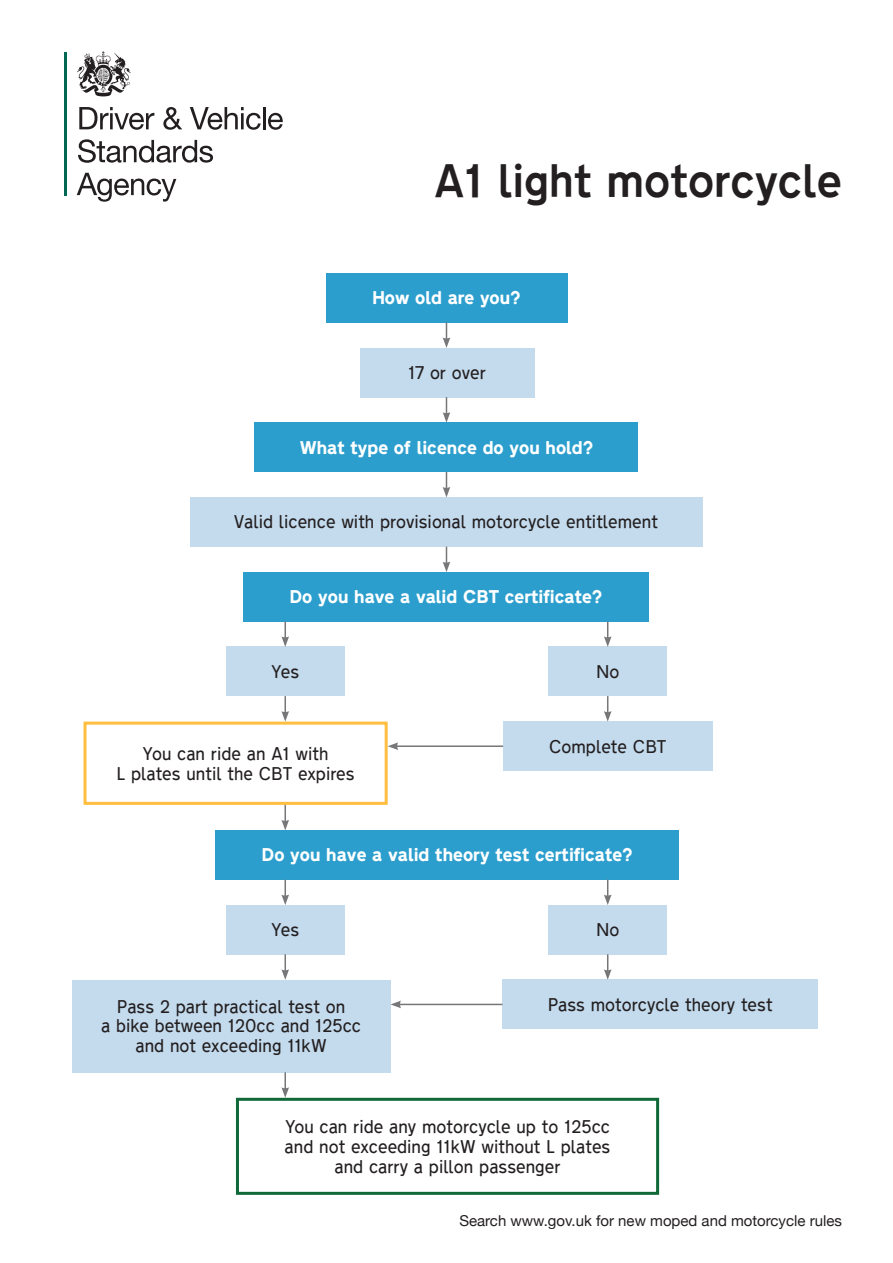
<style>
.page{position:relative;width:893px;height:1263px;background:#fff}
.page>*{position:absolute;margin:0;border:0;box-sizing:border-box;transform-origin:0 0}
.normal_text{font:500 42px "Transport New";color:#231f20}
.answer{font:300 16.5px "Transport New";color:#231f20}
.question{font:800 16.5px "Transport New";color:#fff}
.big_answer{font:300 16.5px "Transport New";color:#231f20}
.t1{font:15px "Helvetica Neue";color:#231f20}
</style>
<div class="page">
<hr style="left:64px;top:52px;width:2px;height:143px;background:#006753">
<svg style="left:79px;top:107px;width:75px;height:23px"></svg>
<svg style="left:163px;top:107px;width:19px;height:23px"></svg>
<svg style="left:190px;top:107px;width:71px;height:23px"></svg>
<hr style="left:263px;top:107px;width:3px;height:22px;background:#231f20">
<svg style="left:268px;top:113px;width:15px;height:17px"></svg>
<svg style="left:78px;top:139px;width:135px;height:24px"></svg>
<svg style="left:77px;top:173px;width:99px;height:29px"></svg>
<svg style="left:77px;top:51px;width:54px;height:45px"></svg>
<div style="left:326px;top:273px;width:241px;height:49px;background:#2b9ecd"></div>
<div style="left:360px;top:348px;width:174px;height:49px;background:#c4dbee"></div>
<div style="left:255px;top:423px;width:383px;height:49px;background:#2b9ecd"></div>
<div style="left:190px;top:497px;width:512px;height:50px;background:#c4dbee"></div>
<div style="left:243px;top:572px;width:406px;height:49px;background:#2b9ecd"></div>
<div style="left:215px;top:830px;width:464px;height:49px;background:#2b9ecd"></div>
<div style="left:236px;top:1098px;width:423px;height:97px;border:3px solid #0f6838"></div>
<div style="left:503px;top:722px;width:209px;height:49px;background:#c4dbee"></div>
<div style="left:502px;top:980px;width:316px;height:49px;background:#c4dbee"></div>
<div style="left:72px;top:980px;width:318px;height:92px;background:#c4dbee"></div>
<div style="left:84px;top:722px;width:304px;height:83px;border:3px solid #ffbe3f"></div>
<div style="left:549px;top:647px;width:118px;height:49px;background:#c4dbee"></div>
<div style="left:549px;top:905px;width:118px;height:49px;background:#c4dbee"></div>
<div style="left:226px;top:647px;width:118px;height:49px;background:#c4dbee"></div>
<div style="left:226px;top:905px;width:118px;height:49px;background:#c4dbee"></div>
<svg style="left:443px;top:322px;width:7px;height:26px"></svg>
<svg style="left:443px;top:397px;width:7px;height:26px"></svg>
<svg style="left:443px;top:472px;width:7px;height:25px"></svg>
<svg style="left:443px;top:547px;width:7px;height:25px"></svg>
<svg style="left:281px;top:621px;width:8px;height:26px"></svg>
<svg style="left:281px;top:696px;width:8px;height:26px"></svg>
<svg style="left:281px;top:805px;width:8px;height:25px"></svg>
<svg style="left:281px;top:879px;width:8px;height:26px"></svg>
<svg style="left:281px;top:954px;width:8px;height:26px"></svg>
<svg style="left:281px;top:1072px;width:8px;height:26px"></svg>
<svg style="left:604px;top:879px;width:8px;height:26px"></svg>
<svg style="left:604px;top:954px;width:8px;height:26px"></svg>
<svg style="left:604px;top:696px;width:8px;height:26px"></svg>
<hr style="left:396px;top:745px;width:107px;height:2px;background:#77777a">
<svg style="left:388px;top:742px;width:10px;height:8px"></svg>
<hr style="left:399px;top:1004px;width:103px;height:1px;background:#77777a">
<svg style="left:390px;top:1000px;width:11px;height:8px"></svg>
<svg style="left:604px;top:621px;width:8px;height:26px"></svg>
<p class="normal_text" style="left:434px;top:153px;width:409px">A1 light motorcycle</p>
<p class="question" style="left:372px;top:287px;width:150px">How old are you?</p>
<p class="answer" style="left:408px;top:361px;width:79px">17 or over</p>
<p class="question" style="left:300px;top:436px;width:295px">What type of licence do you hold?</p>
<p class="answer" style="left:234px;top:511px;width:426px">Valid licence with provisional motorcycle entitlement</p>
<p class="question" style="left:290px;top:586px;width:314px">Do you have a valid CBT certificate?</p>
<p class="answer" style="left:271px;top:660px;width:29px">Yes</p>
<p class="answer" style="left:143px;top:742px;width:187px">You can ride an A1 with</p>
<p class="answer" style="left:117px;top:762px;width:240px">L plates until the CBT expires</p>
<p class="answer" style="left:596px;top:660px;width:25px">No</p>
<p class="answer" style="left:549px;top:735px;width:119px">Complete CBT</p>
<p class="question" style="left:262px;top:844px;width:373px">Do you have a valid theory test certificate?</p>
<p class="answer" style="left:271px;top:919px;width:29px">Yes</p>
<p class="answer" style="left:596px;top:919px;width:25px">No</p>
<p class="answer" style="left:117px;top:995px;width:230px">Pass 2 part practical test on</p>
<p class="answer" style="left:548px;top:993px;width:226px">Pass motorcycle theory test</p>
<p class="answer" style="left:101px;top:1015px;width:261px">a bike between 120cc and 125cc</p>
<p class="answer" style="left:136px;top:1035px;width:193px">and not exceeding 11kW</p>
<p class="big_answer" style="left:285px;top:1115px;width:327px">You can ride any motorcycle up to 125cc</p>
<p class="big_answer" style="left:285px;top:1135px;width:327px">and not exceeding 11kW without L plates</p>
<p class="big_answer" style="left:335px;top:1155px;width:227px">and carry a pillon passenger</p>
<p class="t1" style="left:459px;top:1210px;width:384px">Search www.gov.uk for new moped and motorcycle rules</p>
</div>
